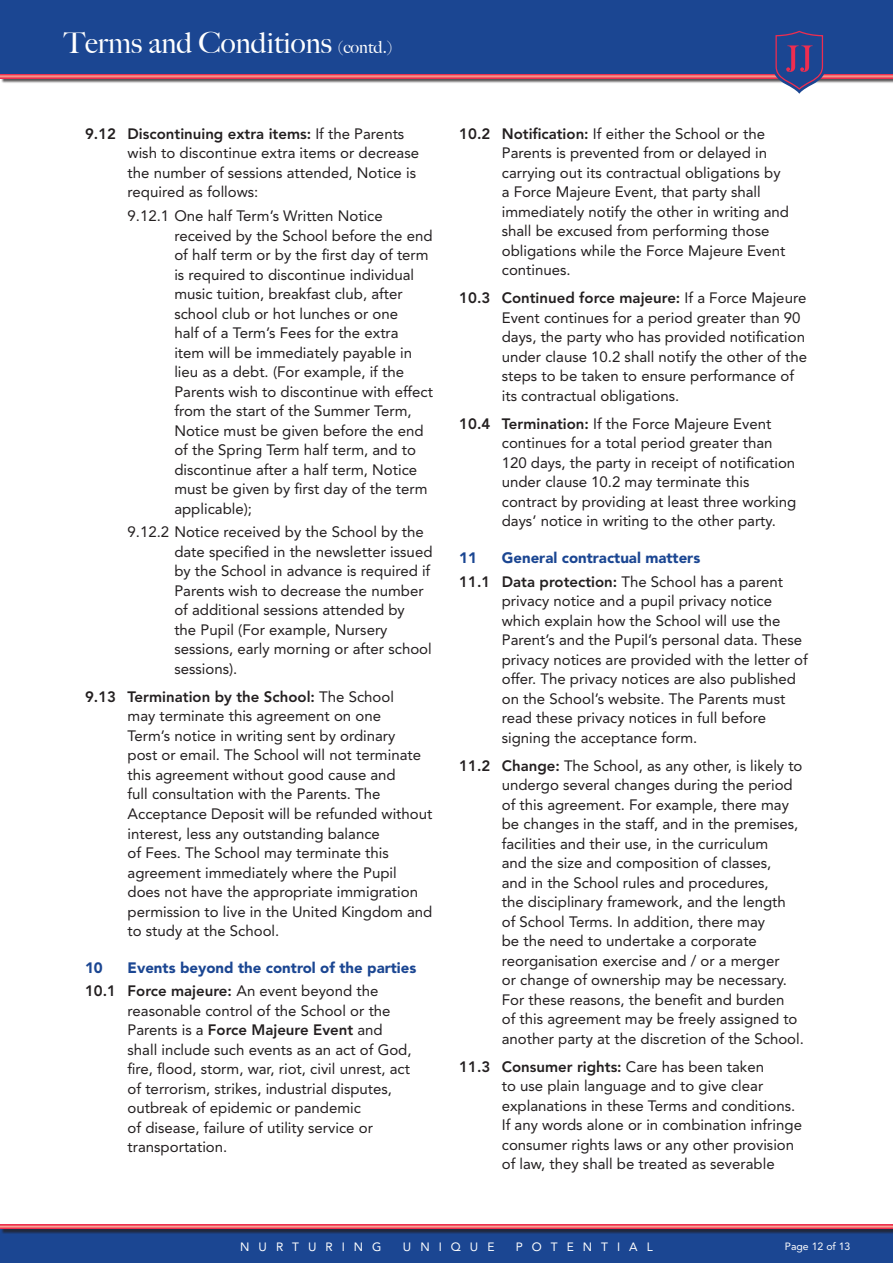
<style>
.page{position:relative;width:893px;height:1263px;background:#fff}
.page>*{position:absolute;margin:0;border:0;box-sizing:border-box;transform-origin:0 0}
.t1{font:500 28.95px "Big Caslon";color:#fff}
.t2{font:15px/19.5px "Avenir LT Std";color:#231f20}
.t3{font:900 15px/23.7px "Avenir LT Std";color:#1b4692}
.t4{font:12px "Avenir LT Std";letter-spacing:.75em;color:#fff}
.t5{font:10.5px "Avenir LT Std";color:#fff}
.s1{font-size:16.95px}
.s2{font-weight:800}
.s3{font-weight:800;color:#231f20}
.s4{font-weight:400;color:#231f20}
</style>
<div class="page">
<div style="left:0;top:1229px;width:893px;height:34px;background:#1b4692"></div>
<div style="left:1px;top:1226px;width:892px;height:8px;background:#231f20;opacity:.75"></div>
<svg style="left:0;top:1225px;width:893px;height:4px;background:#f1656e"></svg>
<div style="left:0;top:0;width:893px;height:77px;background:#1b4692"></div>
<div style="left:1px;top:75px;width:892px;height:8px;background:#231f20;opacity:.75"></div>
<svg style="left:0;top:74px;width:893px;height:5px;background:#f05967"></svg>
<svg style="left:773px;top:30px;width:53px;height:64px"></svg>
<h1 class="t1" style="left:64px;top:19px;width:330px">Terms and Conditions <span class="s1">(contd.)</span></h1>
<p class="t2" style="left:128px;top:124px;width:293px;text-indent:-43px"><span class="s2">9.12 Discontinuing extra items:</span> If the Parents wish to discontinue extra items or decrease the number of sessions attended, Notice is required as follows:</p>
<p class="t2" style="left:174px;top:206px;width:260px;text-indent:-47px">9.12.1 One half Term’s Written Notice received by the School before the end of half term or by the first day of term is required to discontinue individual music tuition, breakfast club, after school club or hot lunches or one<br>half of a Term’s Fees for the extra<br>item will be immediately payable in lieu as a debt. (For example, if the Parents wish to discontinue with effect from the start of the Summer Term, Notice must be given before the end of the Spring Term half term, and to discontinue after a half term, Notice must be given by first day of the term applicable);</p>
<p class="t2" style="left:174px;top:523px;width:260px;text-indent:-47px">9.12.2 Notice received by the School by the date specified in the newsletter issued by the School in advance is required if Parents wish to decrease the number of additional sessions attended by<br>the Pupil (For example, Nursery sessions, early morning or after school sessions).</p>
<p class="t2" style="left:128px;top:687px;width:306px;text-indent:-43px"><span class="s2">9.13 Termination by the School:</span> The School<br>may terminate this agreement on one<br>Term’s notice in writing sent by ordinary<br>post or email. The School will not terminate this agreement without good cause and<br>full consultation with the Parents. The Acceptance Deposit will be refunded without interest, less any outstanding balance<br>of Fees. The School may terminate this agreement immediately where the Pupil does not have the appropriate immigration permission to live in the United Kingdom and to study at the School.</p>
<p class="t3" style="left:85px;top:955px;width:19px">10</p>
<p class="t3" style="left:85px;top:955px;width:333px;text-indent:43px">Events beyond the control of the parties<br><span class="s3">10.1 Force majeure:</span> <span class="s4">An event beyond the</span></p>
<p class="t2" style="left:128px;top:1001px;width:286px">reasonable control of the School or the Parents is a <span class="s2">Force Majeure Event</span> and shall include such events as an act of God, fire, flood, storm, war, riot, civil unrest, act of terrorism, strikes, industrial disputes, outbreak of epidemic or pandemic<br>of disease, failure of utility service or transportation.</p>
<p class="t2" style="left:502px;top:124px;width:289px;text-indent:-43px"><span class="s2">10.2 Notification:</span> If either the School or the Parents is prevented from or delayed in carrying out its contractual obligations by a Force Majeure Event, that party shall immediately notify the other in writing and shall be excused from performing those obligations while the Force Majeure Event continues.</p>
<p class="t2" style="left:502px;top:289px;width:307px;text-indent:-43px"><span class="s2">10.3 Continued force majeure:</span> If a Force Majeure Event continues for a period greater than 90 days, the party who has provided notification under clause 10.2 shall notify the other of the steps to be taken to ensure performance of its contractual obligations.</p>
<p class="t2" style="left:502px;top:414px;width:296px;text-indent:-43px"><span class="s2">10.4 Termination:</span> If the Force Majeure Event continues for a total period greater than 120 days, the party in receipt of notification under clause 10.2 may terminate this contract by providing at least three working days’ notice in writing to the other party.</p>
<p class="t3" style="left:459px;top:546px;width:19px">11</p>
<p class="t3" style="left:459px;top:546px;width:325px;text-indent:43px">General contractual matters<br><span class="s3">11.1 Data protection:</span> <span class="s4">The School has a parent</span></p>
<p class="t2" style="left:502px;top:591px;width:308px">privacy notice and a pupil privacy notice which explain how the School will use the Parent’s and the Pupil’s personal data. These privacy notices are provided with the letter of offer. The privacy notices are also published on the School’s website. The Parents must read these privacy notices in full before signing the acceptance form.</p>
<p class="t2" style="left:502px;top:756px;width:304px;text-indent:-43px"><span class="s2">11.2 Change:</span> The School, as any other, is likely to undergo several changes during the period of this agreement. For example, there may be changes in the staff, and in the premises, facilities and their use, in the curriculum<br>and the size and composition of classes,<br>and in the School rules and procedures,<br>the disciplinary framework, and the length<br>of School Terms. In addition, there may<br>be the need to undertake a corporate reorganisation exercise and / or a merger<br>or change of ownership may be necessary.<br>For these reasons, the benefit and burden<br>of this agreement may be freely assigned to another party at the discretion of the School.</p>
<p class="t2" style="left:502px;top:1057px;width:302px;text-indent:-43px"><span class="s2">11.3 Consumer rights:</span> Care has been taken<br>to use plain language and to give clear explanations in these Terms and conditions.<br>If any words alone or in combination infringe consumer rights laws or any other provision of law, they shall be treated as severable</p>
<p class="t4" style="left:240px;top:1240px;width:143px">NURTURING</p>
<p class="t4" style="left:403px;top:1240px;width:93px">UNIQUE</p>
<p class="t4" style="left:516px;top:1240px;width:138px">POTENTIAL</p>
<p class="t5" style="left:785px;top:1240px;width:67px">Page 12 of 13</p>
</div>
